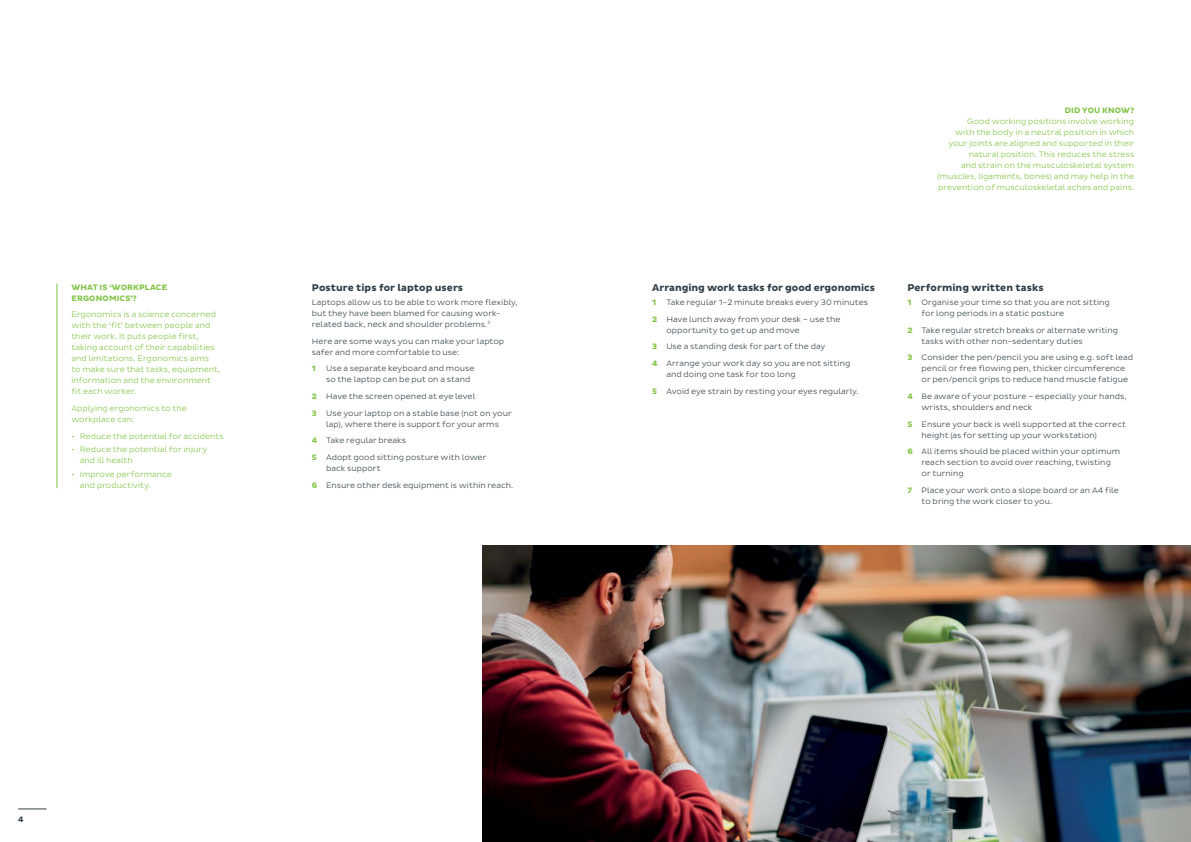
<style>
.page{position:relative;width:1191px;height:842px;background:#fff}
.page>*{position:absolute;margin:0;border:0;box-sizing:border-box;transform-origin:0 0}
.t1{font:700 10px "Pluto Sans";letter-spacing:.005em;color:#303e46}
.t2{font:300 8px/11px "Pluto Sans";letter-spacing:.005em;color:#303e46}
.t3{font:300 8px/11px "Pluto Sans";letter-spacing:.005em;color:#80c343}
.t4{font:700 8px/11px "Pluto Sans";letter-spacing:.02em;color:#80c343}
.t5{font:700 8px "Pluto Sans";color:#303e46}
.s1{font-weight:700;color:#80c343}
</style>
<div class="page">
<svg style="left:18px;top:809px;width:29px;height:1px"></svg>
<img style="left:482px;top:546px;width:709px;height:296px">
<hr style="left:57px;top:283px;width:1px;height:205px;background:#80c343">
<p class="t4" style="left:71px;top:281px;width:97px">WHAT IS ‘WORKPLACE<br>ERGONOMICS’?</p>
<p class="t3" style="left:71px;top:309px;width:150px">Ergonomics is a science concerned with the ‘fit’ between people and their work. It puts people first, taking account of their capabilities and limitations. Ergonomics aims to make sure that tasks, equipment, information and the environment fit each worker.</p>
<p class="t3" style="left:71px;top:403px;width:117px">Applying ergonomics to the workplace can:</p>
<p class="t3" style="left:71px;top:430px;width:154px">• Reduce the potential for accidents</p>
<p class="t3" style="left:80px;top:444px;width:129px;text-indent:-9px">• Reduce the potential for injury and ill health</p>
<p class="t3" style="left:80px;top:469px;width:94px;text-indent:-9px">• Improve performance and productivity.</p>
<p class="t1" style="left:312px;top:282px;width:153px">Posture tips for laptop users</p>
<p class="t2" style="left:312px;top:297px;width:207px">Laptops allow us to be able to work more flexibly, but they have been blamed for causing work&shy;related back, neck and shoulder problems.<sup>3</sup></p>
<p class="t2" style="left:312px;top:335px;width:194px">Here are some ways you can make your laptop safer and more comfortable to use:</p>
<p class="t4" style="left:312px;top:363px;width:6px">1</p>
<p class="t2" style="left:326px;top:363px;width:150px">Use a separate keyboard and mouse so the laptop can be put on a stand</p>
<p class="t2" style="left:312px;top:388px;width:201px;line-height:16.7px"><span class="s1">2</span> Have the screen opened at eye level<br><span class="s1">3</span> Use your laptop on a stable base (not on your</p>
<p class="t2" style="left:312px;top:415px;width:188px;line-height:16.7px;text-indent:14px">lap), where there is support for your arms<br><span class="s1">4</span> Take regular breaks<br><span class="s1">5</span> Adopt good sitting posture with lower</p>
<p class="t2" style="left:312px;top:460px;width:203px;line-height:16.7px;text-indent:14px">back support<br><span class="s1">6</span> Ensure other desk equipment is within reach.</p>
<p class="t5" style="left:18px;top:815px;width:7px">4</p>
<p class="t4" style="left:1064px;top:105px;width:71px">DID YOU KNOW?</p>
<p class="t3" style="left:937px;top:116px;width:198px;text-align:right">Good working positions involve working<br>with the body in a neutral position in which your joints are aligned and supported in their natural position. This reduces the stress<br>and strain on the musculoskeletal system (muscles, ligaments, bones) and may help in the prevention of musculoskeletal aches and pains.</p>
<p class="t1" style="left:652px;top:282px;width:224px">Arranging work tasks for good ergonomics</p>
<p class="t4" style="left:652px;top:297px;width:6px">1</p>
<p class="t2" style="left:652px;top:294px;width:217px;line-height:16.7px;text-indent:14px">Take regular 1–2 minute breaks every 30 minutes<br><span class="s1">2</span> Have lunch away from your desk – use the</p>
<p class="t2" style="left:652px;top:321px;width:200px;line-height:16.7px;text-indent:14px">opportunity to get up and move<br><span class="s1">3</span> Use a standing desk for part of the day<br><span class="s1">4</span> Arrange your work day so you are not sitting</p>
<p class="t2" style="left:652px;top:366px;width:208px;line-height:16.7px;text-indent:14px">and doing one task for too long<br><span class="s1">5</span> Avoid eye strain by resting your eyes regularly.</p>
<p class="t1" style="left:907px;top:282px;width:138px">Performing written tasks</p>
<p class="t4" style="left:907px;top:297px;width:6px">1</p>
<p class="t2" style="left:921px;top:297px;width:190px">Organise your time so that you are not sitting for long periods in a static posture</p>
<p class="t2" style="left:921px;top:324px;width:198px;text-indent:-14px"><span class="s1">2</span> Take regular stretch breaks or alternate writing tasks with other non-sedentary duties</p>
<p class="t2" style="left:921px;top:352px;width:213px;text-indent:-14px"><span class="s1">3</span> Consider the pen/pencil you are using e.g. soft lead pencil or free flowing pen, thicker circumference or pen/pencil grips to reduce hand muscle fatigue</p>
<p class="t2" style="left:921px;top:391px;width:206px;text-indent:-14px"><span class="s1">4</span> Be aware of your posture – especially your hands, wrists, shoulders and neck</p>
<p class="t2" style="left:921px;top:418px;width:206px;text-indent:-14px"><span class="s1">5</span> Ensure your back is well supported at the correct height (as for setting up your workstation)</p>
<p class="t2" style="left:921px;top:446px;width:200px;text-indent:-14px"><span class="s1">6</span> All items should be placed within your optimum reach section to avoid over reaching, twisting or turning</p>
<p class="t2" style="left:921px;top:485px;width:199px;text-indent:-14px"><span class="s1">7</span> Place your work onto a slope board or an A4 file to bring the work closer to you.</p>
</div>
